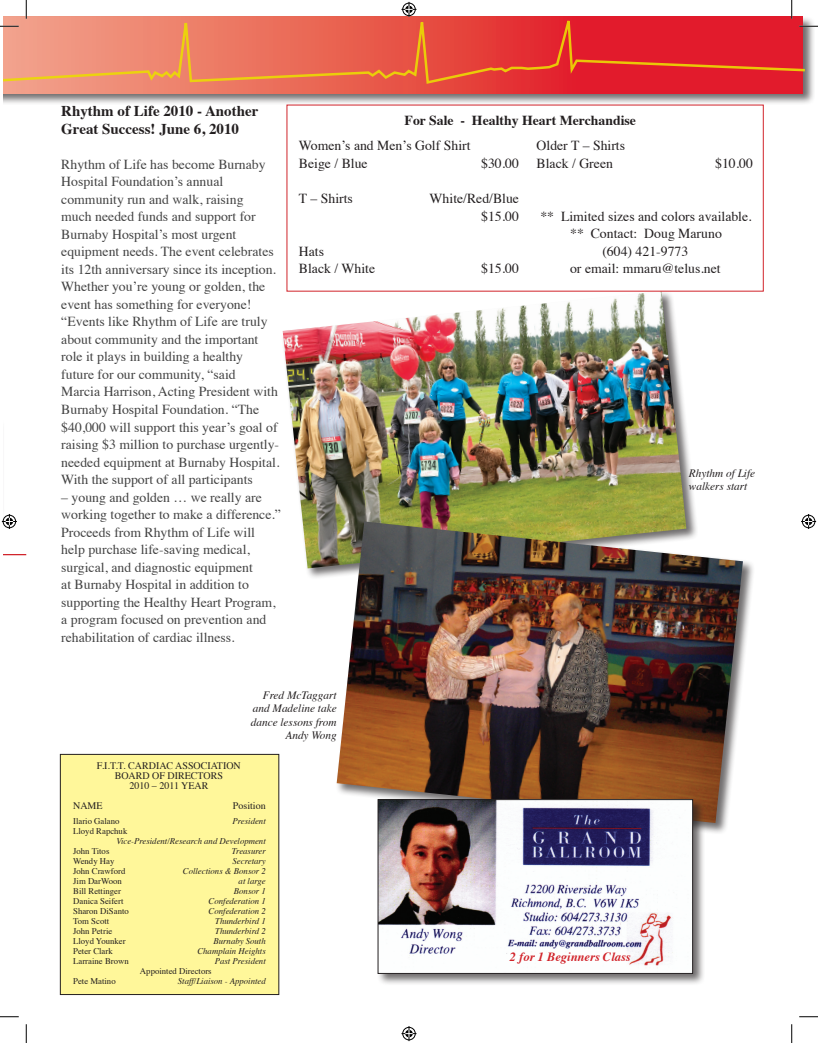
<style>
.page{position:relative;width:818px;height:1043px;background:#fff}
.page>*{position:absolute;margin:0;border:0;box-sizing:border-box;transform-origin:0 0}
.t1{font:700 15px/17.5px "Times";color:#231f20}
.t2{font:13.75px/17.5px "Times";color:#434343}
.t3{font:13.75px/17.5px "Times";color:#231f20}
.t4{font:700 13.75px "Times";color:#231f20}
.t5{font:italic 700 12.5px "Times";color:#d1232a}
.t6{font:italic 11.25px/13.5px "Times";color:#231f20}
.t7{font:10px/10px "Times";color:#231f20;text-align:center}
.t8{font:italic 8.75px "Times";color:#231f20}
.t9{font:8.75px "Times";color:#231f20}
</style>
<div class="page">
<svg style="left:4px;top:554px;width:22px;height:1px"></svg>
<div style="left:281px;top:290px;width:416px;height:289px;background:#231f20;opacity:.65"></div>
<img style="left:282px;top:291px;width:404px;height:277px">
<div style="left:335px;top:520px;width:419px;height:314px;background:#231f20;opacity:.65"></div>
<img style="left:336px;top:521px;width:406px;height:302px">
<div style="left:376px;top:797px;width:329px;height:189px;background:#231f20;opacity:.65"></div>
<img style="left:380px;top:801px;width:310px;height:170px">
<div style="left:378px;top:799px;width:314px;height:174px;border:1px solid #231f20"></div>
<div style="left:60px;top:754px;width:219px;height:240px;background:#fff79a"></div>
<div style="left:60px;top:754px;width:219px;height:240px;border:1px solid #231f20"></div>
<div style="left:4px;top:16px;width:810px;height:90px;background:#231f20;opacity:.65"></div>
<svg style="left:4px;top:17px;width:798px;height:2px;background:#e7524c"></svg>
<svg style="left:4px;top:19px;width:802px;height:76px;background:#e6584a"></svg>
<svg style="left:0;top:26px;width:19px;height:1px"></svg>
<svg style="left:799px;top:26px;width:19px;height:1px"></svg>
<svg style="left:0;top:1016px;width:19px;height:1px"></svg>
<svg style="left:799px;top:1016px;width:19px;height:1px"></svg>
<svg style="left:26px;top:0;width:1px;height:19px"></svg>
<svg style="left:26px;top:1024px;width:1px;height:18px"></svg>
<svg style="left:791px;top:0;width:1px;height:19px"></svg>
<svg style="left:791px;top:1024px;width:1px;height:18px"></svg>
<svg style="left:401px;top:2px;width:15px;height:15px"></svg>
<svg style="left:401px;top:1026px;width:15px;height:15px"></svg>
<svg style="left:2px;top:514px;width:15px;height:15px"></svg>
<svg style="left:801px;top:514px;width:15px;height:15px"></svg>
<p class="t1" style="left:61px;top:101px;width:199px">Rhythm of Life 2010 - Another<br>Great Success! June 6, 2010</p>
<p class="t2" style="left:61px;top:154px;width:220px">Rhythm of Life has become Burnaby Hospital Foundation’s annual community run and walk, raising<br>much needed funds and support for Burnaby Hospital’s most urgent equipment needs. The event celebrates its 12th anniversary since its inception.<br>Whether you’re young or golden, the event has something for everyone! “Events like Rhythm of Life are truly about community and the important role it plays in building a healthy future for our community, “said<br>Marcia Harrison, Acting President with Burnaby Hospital Foundation. “The $40,000 will support this year’s goal of raising $3 million to purchase urgently&shy;needed equipment at Burnaby Hospital.<br>With the support of all participants</p>
<p class="t2" style="left:61px;top:487px;width:221px">– young and golden … we really are working together to make a difference.” Proceeds from Rhythm of Life will help purchase life-saving medical, surgical, and diagnostic equipment<br>at Burnaby Hospital in addition to supporting the Healthy Heart Program, a program focused on prevention and rehabilitation of cardiac illness.</p>
<p class="t4" style="left:404px;top:108px;width:233px">For Sale - Healthy Heart Merchandise</p>
<p class="t3" style="left:299px;top:136px;width:173px">Women’s and Men’s Golf Shirt<br>Beige / Blue</p>
<p class="t3" style="left:481px;top:153px;width:39px">$30.00</p>
<p class="t3" style="left:536px;top:136px;width:90px">Older T – Shirts<br>Black / Green</p>
<p class="t3" style="left:715px;top:153px;width:39px">$10.00</p>
<p class="t3" style="left:299px;top:188px;width:55px">T – Shirts</p>
<p class="t3" style="left:429px;top:188px;width:91px;text-align:right">White/Red/Blue $15.00</p>
<p class="t3" style="left:299px;top:241px;width:78px">Hats<br>Black / White</p>
<p class="t3" style="left:481px;top:258px;width:39px">$15.00</p>
<p class="t3" style="left:540px;top:206px;width:213px;text-align:center">** Limited sizes and colors available. ** Contact: Doug Maruno<br>(604) 421-9773<br>or email: mmaru@telus.net</p>
<p class="t6" style="left:689px;top:465px;width:68px">Rhythm of Life walkers start</p>
<p class="t6" style="left:251px;top:687px;width:87px;text-align:right">Fred McTaggart and Madeline take dance lessons from<br>Andy Wong</p>
<p class="t7" style="left:97px;top:760px;width:145px">F.I.T.T. CARDIAC ASSOCIATION<br>BOARD OF DIRECTORS<br>2010 – 2011 YEAR</p>
<p class="t7" style="left:73px;top:800px;width:31px">NAME</p>
<p class="t7" style="left:233px;top:800px;width:34px">Position</p>
<p class="t9" style="left:73px;top:813px;width:48px">Ilario Galano</p>
<p class="t8" style="left:232px;top:813px;width:35px">President</p>
<p class="t9" style="left:73px;top:823px;width:56px">Lloyd Rapchuk</p>
<p class="t8" style="left:116px;top:833px;width:151px">Vice-President/Research and Development</p>
<p class="t9" style="left:73px;top:843px;width:38px">John Titos</p>
<p class="t8" style="left:232px;top:843px;width:35px">Treasurer</p>
<p class="t9" style="left:73px;top:853px;width:43px">Wendy Hay</p>
<p class="t8" style="left:232px;top:853px;width:35px">Secretary</p>
<p class="t9" style="left:73px;top:863px;width:54px">John Crawford</p>
<p class="t8" style="left:183px;top:863px;width:84px">Collections &amp; Bonsor 2</p>
<p class="t9" style="left:73px;top:873px;width:50px">Jim DarWoon</p>
<p class="t8" style="left:238px;top:873px;width:29px">at large</p>
<p class="t9" style="left:73px;top:883px;width:49px">Bill Rettinger</p>
<p class="t8" style="left:234px;top:883px;width:33px">Bonsor 1</p>
<p class="t9" style="left:73px;top:893px;width:52px">Danica Seifert</p>
<p class="t8" style="left:209px;top:893px;width:59px">Confederation 1</p>
<p class="t9" style="left:73px;top:903px;width:57px">Sharon DiSanto</p>
<p class="t8" style="left:209px;top:903px;width:59px">Confederation 2</p>
<p class="t9" style="left:73px;top:913px;width:38px">Tom Scott</p>
<p class="t8" style="left:215px;top:913px;width:52px">Thunderbird 1</p>
<p class="t9" style="left:73px;top:923px;width:41px">John Petrie</p>
<p class="t8" style="left:215px;top:923px;width:52px">Thunderbird 2</p>
<p class="t9" style="left:73px;top:933px;width:54px">Lloyd Younker</p>
<p class="t8" style="left:213px;top:933px;width:54px">Burnaby South</p>
<p class="t9" style="left:73px;top:943px;width:41px">Peter Clark</p>
<p class="t8" style="left:197px;top:943px;width:70px">Champlain Heights</p>
<p class="t9" style="left:73px;top:953px;width:57px">Larraine Brown</p>
<p class="t8" style="left:215px;top:953px;width:52px">Past President</p>
<p class="t9" style="left:140px;top:963px;width:73px">Appointed Directors</p>
<p class="t9" style="left:73px;top:973px;width:44px">Pete Matino</p>
<p class="t8" style="left:178px;top:973px;width:89px">Staff/Liaison - Appointed</p>
<p class="t5" style="left:510px;top:944px;width:122px">2 for 1 Beginners Class</p>
</div>
